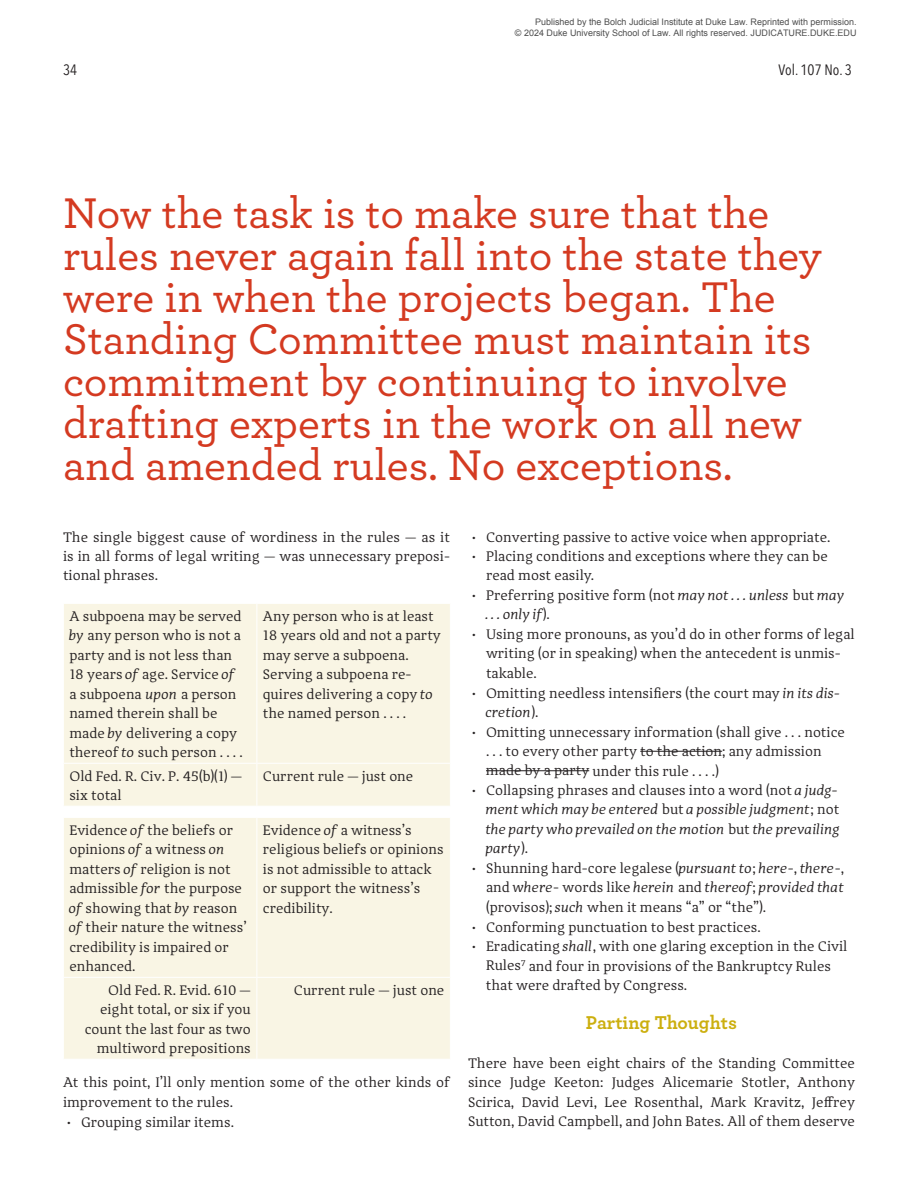
<style>
.page{position:relative;width:918px;height:1188px;background:#fff}
.page>*{position:absolute;margin:0;border:0;box-sizing:border-box;transform-origin:0 0}
.Pullquote_Archer_-_Smaller{font:500 45px/42px "Archer";color:#d43a21}
.Sub_Head_Archer{font:700 19.5px "Archer";color:#ccaf0f}
.t1{font:15px "Avenir Next Condensed";color:#231f20}
.Feature_Text_P1{font:14.25px/19.5px "Adagio Serif";color:#231f20}
.Table_Text{font:14.25px/19.5px "Adagio Serif";color:#231f20}
.t2{font:italic 14.25px/19.5px "Adagio Serif";color:#231f20}
.t3{font:9px/10.8px "Arial";color:rgb(0 0 0/.7);text-align:right}
.s1{font-style:italic}
.s2{font-style:normal}
</style>
<div class="page">
<div style="left:64px;top:604px;width:386px;height:202px;background:#f9f5e4"></div>
<hr style="left:256px;top:604px;width:1px;height:159px;background:#fff">
<hr style="left:64px;top:763px;width:193px;height:1px;background:#fff">
<hr style="left:257px;top:763px;width:193px;height:1px;background:#fff">
<hr style="left:256px;top:764px;width:1px;height:42px;background:#fff">
<div style="left:64px;top:818px;width:386px;height:241px;background:#f9f5e4"></div>
<hr style="left:256px;top:818px;width:1px;height:159px;background:#fff">
<hr style="left:63px;top:977px;width:194px;height:1px;background:#fff">
<hr style="left:257px;top:977px;width:194px;height:1px;background:#fff">
<hr style="left:256px;top:978px;width:1px;height:81px;background:#fff">
<hr style="left:640px;top:751px;width:82px;height:1px;background:#231f20">
<hr style="left:486px;top:770px;width:103px;height:1px;background:#231f20">
<p class="t3" style="left:515px;top:17px;width:343px">Published by the Bolch Judicial Institute at Duke Law. Reprinted with permission.<br>© 2024 Duke University School of Law. All rights reserved. JUDICATURE.DUKE.EDU</p>
<p class="t1" style="left:63px;top:57px;width:16px">34</p>
<p class="t1" style="left:779px;top:57px;width:75px">Vol. 107 No. 3</p>
<p class="Pullquote_Archer_-_Smaller" style="left:63px;top:190px;width:761px">Now the task is to make sure that the rules never again fall into the state they were in when the projects began. The Standing Committee must maintain its commitment by continuing to involve drafting experts in the work on all new and amended rules. No exceptions.</p>
<p class="Feature_Text_P1" style="left:63px;top:527px;width:389px;text-align:justify">The single biggest cause of wordiness in the rules — as it is in all forms of legal writing — was unnecessary preposi&shy;tional phrases.</p>
<p class="Table_Text" style="left:69px;top:606px;width:175px">A subpoena may be served <span class="s1">by</span> any person who is not a party and is not less than<br>18 years <span class="s1">of</span> age. Service <span class="s1">of </span>a subpoena <span class="s1">upon</span> a person named therein shall be made <span class="s1">by</span> delivering a copy thereof <span class="s1">to</span> such person . . . .</p>
<p class="Table_Text" style="left:263px;top:606px;width:179px">Any person who is at least<br>18 years old and not a party may serve a subpoena.<br>Serving a subpoena re&shy;quires delivering a copy <span class="s1">to </span>the named person . . . .</p>
<p class="Table_Text" style="left:69px;top:766px;width:174px">Old Fed. R. Civ. P. 45(b)(1) — six total</p>
<p class="Table_Text" style="left:263px;top:766px;width:152px">Current rule — just one</p>
<p class="Table_Text" style="left:69px;top:820px;width:179px">Evidence <span class="s1">of</span> the beliefs or opinions <span class="s1">of</span> a witness <span class="s1">on </span>matters <span class="s1">of</span> religion is not admissible <span class="s1">for</span> the purpose <span class="s1">of</span> showing that <span class="s1">by</span> reason <span class="s1">of</span> their nature the witness’ credibility is impaired or enhanced.</p>
<p class="Table_Text" style="left:263px;top:820px;width:182px">Evidence <span class="s1">of</span> a witness’s religious beliefs or opinions is not admissible to attack or support the witness’s credibility.</p>
<p class="Table_Text" style="left:108px;top:980px;width:144px">Old Fed. R. Evid. 610 —</p>
<p class="Table_Text" style="left:85px;top:1000px;width:168px;text-align:right">eight total, or six if you count the last four as two multiword prepositions</p>
<p class="Table_Text" style="left:294px;top:980px;width:152px">Current rule — just one</p>
<p class="Feature_Text_P1" style="left:63px;top:1073px;width:388px">At this point, I’ll only mention some of the other kinds of improvement to the rules.</p>
<p class="Feature_Text_P1" style="left:68px;top:1112px;width:168px">• Grouping similar items.</p>
<p class="Feature_Text_P1" style="left:472px;top:527px;width:359px">• Converting passive to active voice when appropriate.</p>
<p class="Feature_Text_P1" style="left:486px;top:547px;width:343px;text-indent:-14px">• Placing conditions and exceptions where they can be read most easily.</p>
<p class="Feature_Text_P1" style="left:486px;top:586px;width:360px;text-indent:-14px">• Preferring positive form (not <span class="s1">may not . . . unless</span> but <span class="s1">may . . . only if</span>).</p>
<p class="Feature_Text_P1" style="left:486px;top:625px;width:370px;text-indent:-14px">• Using more pronouns, as you’d do in other forms of legal writing (or in speaking) when the antecedent is unmis&shy;takable.</p>
<p class="Feature_Text_P1" style="left:486px;top:683px;width:356px;text-indent:-14px">• Omitting needless intensifiers (the court may <span class="s1">in its dis&shy;cretion</span>).</p>
<p class="Feature_Text_P1" style="left:486px;top:722px;width:360px;text-indent:-13px">• Omitting unnecessary information (shall give . . . notice . . . to every other party to the action; any admission made by a party under this rule . . . .)</p>
<p class="t2" style="left:486px;top:781px;width:356px;text-indent:-14px"><span class="s2">• Collapsing phrases and clauses into a word (not</span> a judg&shy;ment which may be entered <span class="s2">but</span> a possible judgment<span class="s2">; not </span>the party who prevailed on the motion <span class="s2">but</span> the prevailing party<span class="s2">).</span></p>
<p class="Feature_Text_P1" style="left:486px;top:859px;width:360px;text-align:justify;text-indent:-14px">• Shunning hard-core legalese (<span class="s1">pursuant to</span>; <span class="s1">here</span>-, <span class="s1">there</span>-, and <span class="s1">where</span>- words like <span class="s1">herein</span> and <span class="s1">thereof</span>; <span class="s1">provided that </span>(provisos); <span class="s1">such</span> when it means “a” or “the”).</p>
<p class="Feature_Text_P1" style="left:472px;top:917px;width:290px">• Conforming punctuation to best practices.</p>
<p class="Feature_Text_P1" style="left:486px;top:937px;width:363px;text-indent:-13px">• Eradicating <span class="s1">shall</span>, with one glaring exception in the Civil<br>Rules<sup>7</sup> and four in provisions of the Bankruptcy Rules that were drafted by Congress.</p>
<p class="Sub_Head_Archer" style="left:586px;top:1007px;width:153px">Parting Thoughts</p>
<p class="Feature_Text_P1" style="left:468px;top:1054px;width:389px;text-align:justify">There have been eight chairs of the Standing Committee since Judge Keeton: Judges Alicemarie Stotler, Anthony Scirica, David Levi, Lee Rosenthal, Mark Kravitz, Jeffrey Sutton, David Campbell, and John Bates. All of them deserve</p>
</div>
